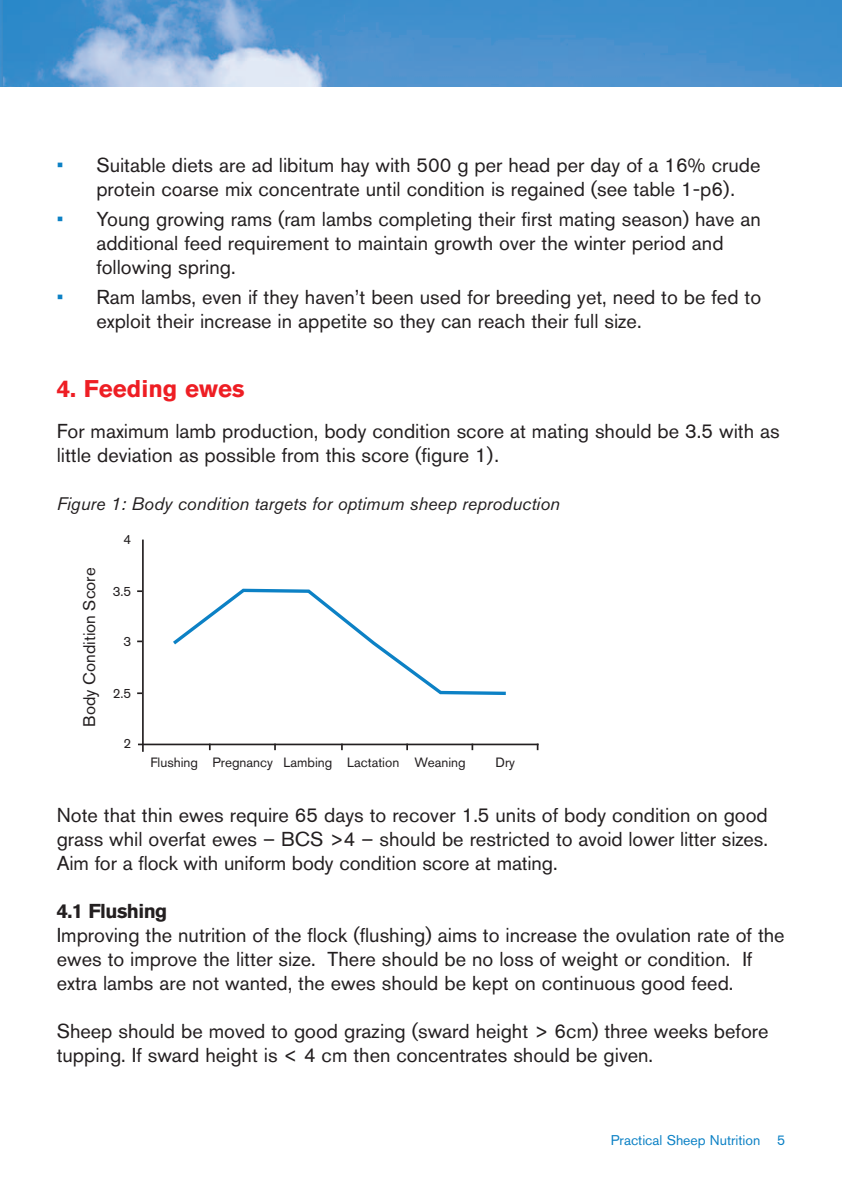
<style>
.page{position:relative;width:842px;height:1191px;background:#fff}
.page>*{position:absolute;margin:0;border:0;box-sizing:border-box;transform-origin:0 0}
.t1{font:700 24px "Akzidenz Grotesk BQ";color:#ee1e24}
.t2{font:20px/24px "Akzidenz Grotesk BQ";color:#231f20}
.t3{font:700 20px "Akzidenz Grotesk BQ";letter-spacing:-.03em;color:#231f20}
.t4{font:italic 18px "Akzidenz Grotesk BQ";color:#231f20}
.t5{font:16.8px "Akzidenz Grotesk BQ";color:#231f20}
.t6{font:14px "Akzidenz Grotesk BQ";color:#0c81c5}
.t7{font:13.4px "Akzidenz Grotesk BQ";color:#231f20}
.s1{color:#0c81c5}
</style>
<div class="page">
<img style="left:2px;top:0;width:840px;height:86px">
<img style="left:0;top:0;width:2px;height:86px">
<hr style="left:142px;top:539px;width:2px;height:213px;background:#231f20">
<hr style="left:138px;top:743px;width:401px;height:2px;background:#231f20">
<svg style="left:173px;top:588px;width:333px;height:107px"></svg>
<svg style="left:209px;top:743px;width:2px;height:7px"></svg>
<svg style="left:274px;top:743px;width:2px;height:7px"></svg>
<svg style="left:341px;top:743px;width:2px;height:7px"></svg>
<svg style="left:406px;top:743px;width:2px;height:7px"></svg>
<p class="t2" style="left:96px;top:155px;width:666px;text-indent:-40px"><span class="s1">•</span> Suitable diets are ad libitum hay with 500 g per head per day of a 16% crude protein coarse mix concentrate until condition is regained (see table 1-p6).</p>
<p class="t2" style="left:96px;top:209px;width:666px;text-indent:-40px"><span class="s1">•</span> Young growing rams (ram lambs completing their first mating season) have an additional feed requirement to maintain growth over the winter period and following spring.</p>
<p class="t2" style="left:96px;top:287px;width:666px;text-indent:-40px"><span class="s1">•</span> Ram lambs, even if they haven’t been used for breeding yet, need to be fed to exploit their increase in appetite so they can reach their full size.</p>
<p class="t1" style="left:57px;top:380px;width:189px">4. Feeding ewes</p>
<p class="t2" style="left:57px;top:421px;width:724px">For maximum lamb production, body condition score at mating should be 3.5 with as little deviation as possible from this score (figure 1).</p>
<p class="t4" style="left:57px;top:497px;width:505px">Figure 1: Body condition targets for optimum sheep reproduction</p>
<p class="t5" style="left:83px;top:726px;width:160px;rotate:-90deg">Body Condition Score</p>
<p class="t7" style="left:124px;top:535px;width:9px">4</p>
<p class="t7" style="left:113px;top:586px;width:20px">3.5</p>
<p class="t7" style="left:124px;top:637px;width:9px">3</p>
<p class="t7" style="left:113px;top:688px;width:20px">2.5</p>
<p class="t7" style="left:124px;top:739px;width:9px">2</p>
<p class="t7" style="left:150px;top:758px;width:317px">Flushing Pregnancy Lambing Lactation Weaning</p>
<p class="t7" style="left:496px;top:758px;width:21px">Dry</p>
<p class="t2" style="left:57px;top:805px;width:713px;text-align:justify">Note that thin ewes require 65 days to recover 1.5 units of body condition on good grass whil overfat ewes – BCS &gt;4 – should be restricted to avoid lower litter sizes.<br>Aim for a flock with uniform body condition score at mating.</p>
<p class="t3" style="left:57px;top:903px;width:112px">4.1 Flushing</p>
<p class="t2" style="left:57px;top:925px;width:729px">Improving the nutrition of the flock (flushing) aims to increase the ovulation rate of the ewes to improve the litter size. There should be no loss of weight or condition. If extra lambs are not wanted, the ewes should be kept on continuous good feed.</p>
<p class="t2" style="left:57px;top:1021px;width:713px">Sheep should be moved to good grazing (sward height &gt; 6cm) three weeks before tupping. If sward height is &lt; 4 cm then concentrates should be given.</p>
<p class="t6" style="left:611px;top:1135px;width:176px">Practical Sheep Nutrition 5</p>
</div>
